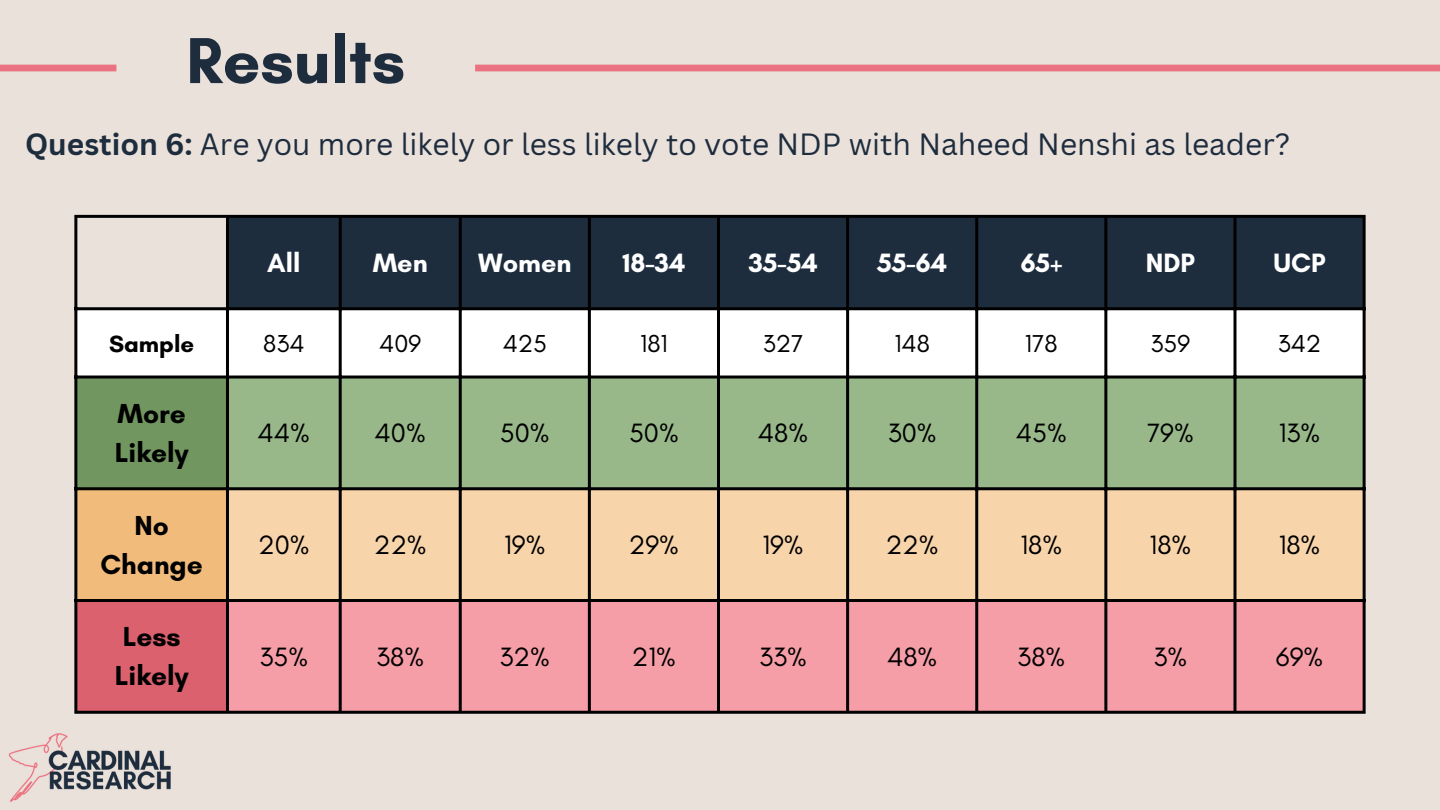
<style>
.page{position:relative;width:1440px;height:810px;background:#ebe1db}
.page>*{position:absolute;margin:0;border:0;box-sizing:border-box;transform-origin:0 0}
.t1{font:700 66.1px "Glacial Indifference";color:#1e2d3e}
.t2{font:29.9px "Canva Sans";color:#1e2d3e}
.t3{font:700 28px/39px "Glacial Indifference";color:#000}
.t4{font:27px "Glacial Indifference";color:#000}
.t5{font:700 27px "Glacial Indifference";color:#fff}
.t6{font:25px "Glacial Indifference";color:#000}
.t7{font:700 24px "Glacial Indifference";color:#000}
.s1{font-weight:700}
</style>
<div class="page">
<img style="left:8px;top:733px;width:163px;height:69px">
<div style="left:475px;top:65px;width:965px;height:6px;background:#eb7280"></div>
<div style="left:0;top:65px;width:116px;height:6px;background:#eb7280"></div>
<div style="left:229px;top:218px;width:1134px;height:89px;background:#1e2d3e"></div>
<div style="left:77px;top:310px;width:1286px;height:66px;background:#fff"></div>
<div style="left:76px;top:377px;width:152px;height:112px;background:#719660"></div>
<div style="left:229px;top:379px;width:1134px;height:108px;background:#98b889"></div>
<div style="left:76px;top:489px;width:152px;height:112px;background:#f1bb7c"></div>
<div style="left:229px;top:490px;width:1134px;height:109px;background:#f8d4ab"></div>
<div style="left:76px;top:600px;width:152px;height:112px;background:#db616f"></div>
<div style="left:229px;top:602px;width:1134px;height:109px;background:#f69ea8"></div>
<hr style="left:74px;top:218px;width:3px;height:493px;background:#000">
<hr style="left:226px;top:218px;width:3px;height:493px;background:#000">
<hr style="left:339px;top:218px;width:3px;height:493px;background:#000">
<hr style="left:459px;top:218px;width:3px;height:493px;background:#000">
<hr style="left:588px;top:218px;width:3px;height:493px;background:#000">
<hr style="left:717px;top:218px;width:3px;height:493px;background:#000">
<hr style="left:846px;top:218px;width:3px;height:493px;background:#000">
<hr style="left:975px;top:218px;width:3px;height:493px;background:#000">
<hr style="left:1104px;top:218px;width:3px;height:493px;background:#000">
<hr style="left:1233px;top:218px;width:3px;height:493px;background:#000">
<hr style="left:1363px;top:218px;width:3px;height:493px;background:#000">
<hr style="left:74px;top:215px;width:1292px;height:3px;background:#000">
<hr style="left:74px;top:307px;width:1292px;height:3px;background:#000">
<hr style="left:74px;top:376px;width:1292px;height:3px;background:#000">
<hr style="left:74px;top:487px;width:1292px;height:3px;background:#000">
<hr style="left:74px;top:599px;width:1292px;height:3px;background:#000">
<hr style="left:74px;top:711px;width:1292px;height:3px;background:#000">
<p class="t1" style="left:186px;top:20px;width:221px">Results</p>
<p class="t2" style="left:25px;top:123px;width:1267px"><span class="s1">Question 6:</span> Are you more likely or less likely to vote NDP with Naheed Nenshi as leader?</p>
<p class="t5" style="left:267px;top:246px;width:35px">All</p>
<p class="t5" style="left:373px;top:246px;width:57px">Men</p>
<p class="t5" style="left:478px;top:246px;width:95px">Women</p>
<p class="t5" style="left:622px;top:246px;width:65px">18-34</p>
<p class="t5" style="left:748px;top:246px;width:71px">35-54</p>
<p class="t5" style="left:877px;top:246px;width:72px">55-64</p>
<p class="t5" style="left:1020px;top:246px;width:43px">65+</p>
<p class="t5" style="left:1146px;top:246px;width:51px">NDP</p>
<p class="t5" style="left:1273px;top:246px;width:54px">UCP</p>
<p class="t7" style="left:109px;top:329px;width:87px">Sample</p>
<p class="t6" style="left:263px;top:328px;width:43px">834</p>
<p class="t6" style="left:379px;top:328px;width:43px">409</p>
<p class="t6" style="left:503px;top:328px;width:46px">425</p>
<p class="t6" style="left:640px;top:328px;width:29px">181</p>
<p class="t6" style="left:763px;top:328px;width:42px">327</p>
<p class="t6" style="left:894px;top:328px;width:37px">148</p>
<p class="t6" style="left:1025px;top:328px;width:34px">178</p>
<p class="t6" style="left:1151px;top:328px;width:41px">359</p>
<p class="t6" style="left:1278px;top:328px;width:45px">342</p>
<p class="t3" style="left:115px;top:393px;width:75px">More<br>Likely</p>
<p class="t3" style="left:100px;top:505px;width:104px;text-align:center">No<br>Change</p>
<p class="t3" style="left:115px;top:617px;width:75px">Less<br>Likely</p>
<p class="t4" style="left:258px;top:417px;width:54px">44%</p>
<p class="t4" style="left:375px;top:417px;width:53px">40%</p>
<p class="t4" style="left:500px;top:417px;width:51px">50%</p>
<p class="t4" style="left:629px;top:417px;width:51px">50%</p>
<p class="t4" style="left:758px;top:417px;width:52px">48%</p>
<p class="t4" style="left:888px;top:417px;width:50px">30%</p>
<p class="t4" style="left:1016px;top:417px;width:52px">45%</p>
<p class="t4" style="left:1147px;top:417px;width:48px">79%</p>
<p class="t4" style="left:1279px;top:417px;width:43px">13%</p>
<p class="t4" style="left:258px;top:528px;width:53px">20%</p>
<p class="t4" style="left:374px;top:528px;width:54px">22%</p>
<p class="t4" style="left:504px;top:528px;width:43px">19%</p>
<p class="t4" style="left:629px;top:528px;width:52px">29%</p>
<p class="t4" style="left:762px;top:528px;width:43px">19%</p>
<p class="t4" style="left:886px;top:528px;width:54px">22%</p>
<p class="t4" style="left:1020px;top:528px;width:43px">18%</p>
<p class="t4" style="left:1150px;top:528px;width:43px">18%</p>
<p class="t4" style="left:1279px;top:528px;width:43px">18%</p>
<p class="t4" style="left:260px;top:640px;width:50px">35%</p>
<p class="t4" style="left:376px;top:640px;width:49px">38%</p>
<p class="t4" style="left:500px;top:640px;width:52px">32%</p>
<p class="t4" style="left:632px;top:640px;width:46px">21%</p>
<p class="t4" style="left:759px;top:640px;width:49px">33%</p>
<p class="t4" style="left:887px;top:640px;width:52px">48%</p>
<p class="t4" style="left:1017px;top:640px;width:49px">38%</p>
<p class="t4" style="left:1154px;top:640px;width:35px">3%</p>
<p class="t4" style="left:1276px;top:640px;width:49px">69%</p>
</div>
